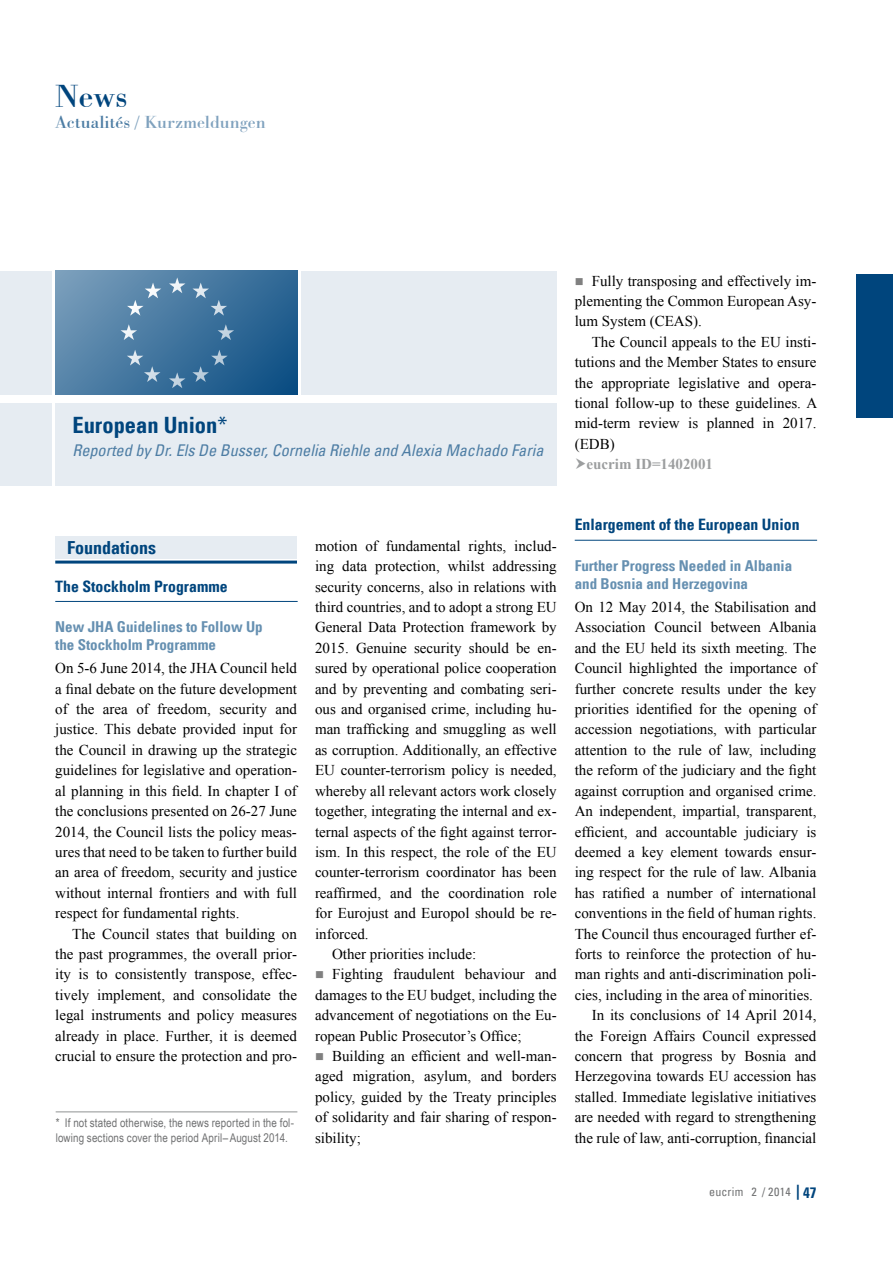
<style>
.page{position:relative;width:893px;height:1263px;background:#fff}
.page>*{position:absolute;margin:0;border:0;box-sizing:border-box;transform-origin:0 0}
.t1{font:33px "Bodoni BT";color:#00457d}
.t2{font:700 condensed 22.5px "Univers LT";color:#00457d}
.t3{font:18px "Bodoni BT";color:#80a2be}
.t4{font:700 condensed 18px "Univers LT";color:#00457d}
.t5{font:italic condensed 16.2px "Univers LT";color:#4d7da4}
.t6{font:700 condensed 15.75px "Univers LT";color:#00457d}
.t7{font:15px/20.4px "Times New Roman";color:#000;text-align:justify}
.t8{font:700 condensed 15px/18px "Univers LT";color:#6690b1}
.t9{font:700 15px "Times New Roman";color:#9c9e9f}
.t10{font:12px/15px "Arial Narrow";letter-spacing:.01em;color:#707172}
.t11{font:condensed 12px "Univers LT";letter-spacing:.015em;color:#707172}
.s1{color:#4d7da4}
.s2{font-weight:400}
.s3{color:#808080}
.s4{font-weight:700;font-size:15px;color:#00457d}
</style>
<div class="page">
<div style="left:857px;top:274px;width:36px;height:143px;background:#00457d"></div>
<div style="left:55px;top:404px;width:502px;height:82px;background:#e6ecf2"></div>
<svg style="left:55px;top:271px;width:242px;height:123px;background:#42759f"></svg>
<svg style="left:121px;top:277px;width:113px;height:111px;background:#4e7ea4"></svg>
<div style="left:301px;top:271px;width:256px;height:123px;background:#e6ecf2"></div>
<div style="left:0;top:271px;width:51px;height:123px;background:#e6ecf2"></div>
<div style="left:0;top:404px;width:51px;height:82px;background:#e6ecf2"></div>
<div style="left:55px;top:536px;width:242px;height:22px;background:#e6ecf2"></div>
<hr style="left:55px;top:561px;width:242px;height:3px;background:#00457d">
<hr style="left:56px;top:1111px;width:241px;height:1px;background:#9c9e9f">
<hr style="left:55px;top:601px;width:243px;height:1px;background:#00457d">
<hr style="left:575px;top:540px;width:242px;height:1px;background:#00457d">
<h1 class="t1" style="left:55px;top:75px;width:74px">News</h1>
<p class="t3" style="left:55px;top:111px;width:212px"><span class="s1">Actualités</span> / Kurzmeldungen</p>
<h2 class="t2" style="left:72px;top:411px;width:156px">European Union<span class="s2">*</span></h2>
<p class="t5" style="left:72px;top:440px;width:472px">Reported by Dr. Els De Busser, Cornelia Riehle and Alexia Machado Faria</p>
<p class="t7" style="left:575px;top:270px;width:243px"><span class="s3">■</span> Fully transposing and effectively im&shy;plementing the Common European Asy&shy;lum System (CEAS).</p>
<p class="t7" style="left:575px;top:331px;width:244px;text-indent:17px">The Council appeals to the EU insti&shy;tutions and the Member States to ensure the appropriate legislative and opera&shy;tional follow-up to these guidelines. A mid-term review is planned in 2017. (EDB)</p>
<p class="t9" style="left:587px;top:454px;width:128px">eucrim ID=1402001</p>
<p class="t4" style="left:67px;top:536px;width:90px">Foundations</p>
<p class="t6" style="left:55px;top:576px;width:174px">The Stockholm Programme</p>
<p class="t8" style="left:55px;top:618px;width:209px">New JHA Guidelines to Follow Up the Stockholm Programme</p>
<p class="t7" style="left:55px;top:658px;width:243px">On 5-6 June 2014, the JHA Council held a final debate on the future development of the area of freedom, security and justice. This debate provided input for the Council in drawing up the strategic guidelines for legislative and operation&shy;al planning in this field. In chapter I of the conclusions presented on 26-27 June 2014, the Council lists the policy meas&shy;ures that need to be taken to further build an area of freedom, security and justice without internal frontiers and with full respect for fundamental rights.</p>
<p class="t7" style="left:55px;top:923px;width:243px;text-indent:17px">The Council states that building on the past programmes, the overall prior&shy;ity is to consistently transpose, effec&shy;tively implement, and consolidate the legal instruments and policy measures already in place. Further, it is deemed crucial to ensure the protection and pro-</p>
<p class="t10" style="left:56px;top:1115px;width:240px">* If not stated otherwise, the news reported in the fol&shy;lowing sections cover the period April–August 2014.</p>
<p class="t7" style="left:315px;top:535px;width:243px">motion of fundamental rights, includ-</p>
<p class="t7" style="left:315px;top:556px;width:243px">ing data protection, whilst addressing</p>
<p class="t7" style="left:315px;top:576px;width:243px">security concerns, also in relations with</p>
<p class="t7" style="left:315px;top:597px;width:243px">third countries, and to adopt a strong EU</p>
<p class="t7" style="left:315px;top:617px;width:243px">General Data Protection framework by</p>
<p class="t7" style="left:315px;top:637px;width:243px">2015. Genuine security should be en-</p>
<p class="t7" style="left:315px;top:658px;width:243px">sured by operational police cooperation</p>
<p class="t7" style="left:315px;top:678px;width:243px">and by preventing and combating seri-</p>
<p class="t7" style="left:315px;top:699px;width:243px">ous and organised crime, including hu-</p>
<p class="t7" style="left:315px;top:719px;width:243px">man trafficking and smuggling as well</p>
<p class="t7" style="left:315px;top:739px;width:243px">as corruption. Additionally, an effective</p>
<p class="t7" style="left:315px;top:760px;width:243px">EU counter-terrorism policy is needed,</p>
<p class="t7" style="left:315px;top:780px;width:243px">whereby all relevant actors work closely</p>
<p class="t7" style="left:315px;top:801px;width:243px">together, integrating the internal and ex-</p>
<p class="t7" style="left:315px;top:821px;width:243px">ternal aspects of the fight against terror-</p>
<p class="t7" style="left:315px;top:841px;width:243px">ism. In this respect, the role of the EU</p>
<p class="t7" style="left:315px;top:862px;width:243px">counter-terrorism coordinator has been</p>
<p class="t7" style="left:315px;top:882px;width:243px">reaffirmed, and the coordination role</p>
<p class="t7" style="left:315px;top:903px;width:243px">for Eurojust and Europol should be re-</p>
<p class="t7" style="left:315px;top:923px;width:55px">inforced.</p>
<p class="t7" style="left:332px;top:943px;width:146px">Other priorities include:</p>
<p class="t7" style="left:315px;top:964px;width:243px"><span class="s3">■</span> Fighting fraudulent behaviour and damages to the EU budget, including the advancement of negotiations on the Eu&shy;ropean Public Prosecutor’s Office;</p>
<p class="t7" style="left:315px;top:1045px;width:243px"><span class="s3">■</span> Building an efficient and well-man&shy;aged migration, asylum, and borders policy, guided by the Treaty principles of solidarity and fair sharing of respon&shy;sibility;</p>
<p class="t6" style="left:575px;top:515px;width:226px">Enlargement of the European Union</p>
<p class="t8" style="left:575px;top:557px;width:219px">Further Progress Needed in Albania and Bosnia and Herzegovina</p>
<p class="t7" style="left:575px;top:597px;width:243px;text-align:right">On 12 May 2014, the Stabilisation and Association Council between Albania and the EU held its sixth meeting. The Council highlighted the importance of further concrete results under the key priorities identified for the opening of accession negotiations, with particular attention to the rule of law, including the reform of the judiciary and the fight against corruption and organised crime.<br>An independent, impartial, transparent, efficient, and accountable judiciary is deemed a key element towards ensur&shy;ing respect for the rule of law. Albania has ratified a number of international conventions in the field of human rights.<br>The Council thus encouraged further ef&shy;forts to reinforce the protection of hu&shy;man rights and anti-discrimination poli&shy;cies, including in the area of minorities.<br>In its conclusions of 14 April 2014, the Foreign Affairs Council expressed concern that progress by Bosnia and Herzegovina towards EU accession has stalled. Immediate legislative initiatives are needed with regard to strengthening the rule of law, anti-corruption, financial</p>
<p class="t11" style="left:709px;top:1184px;width:109px">eucrim 2 / 2014 <span class="s4">| 47</span></p>
</div>
